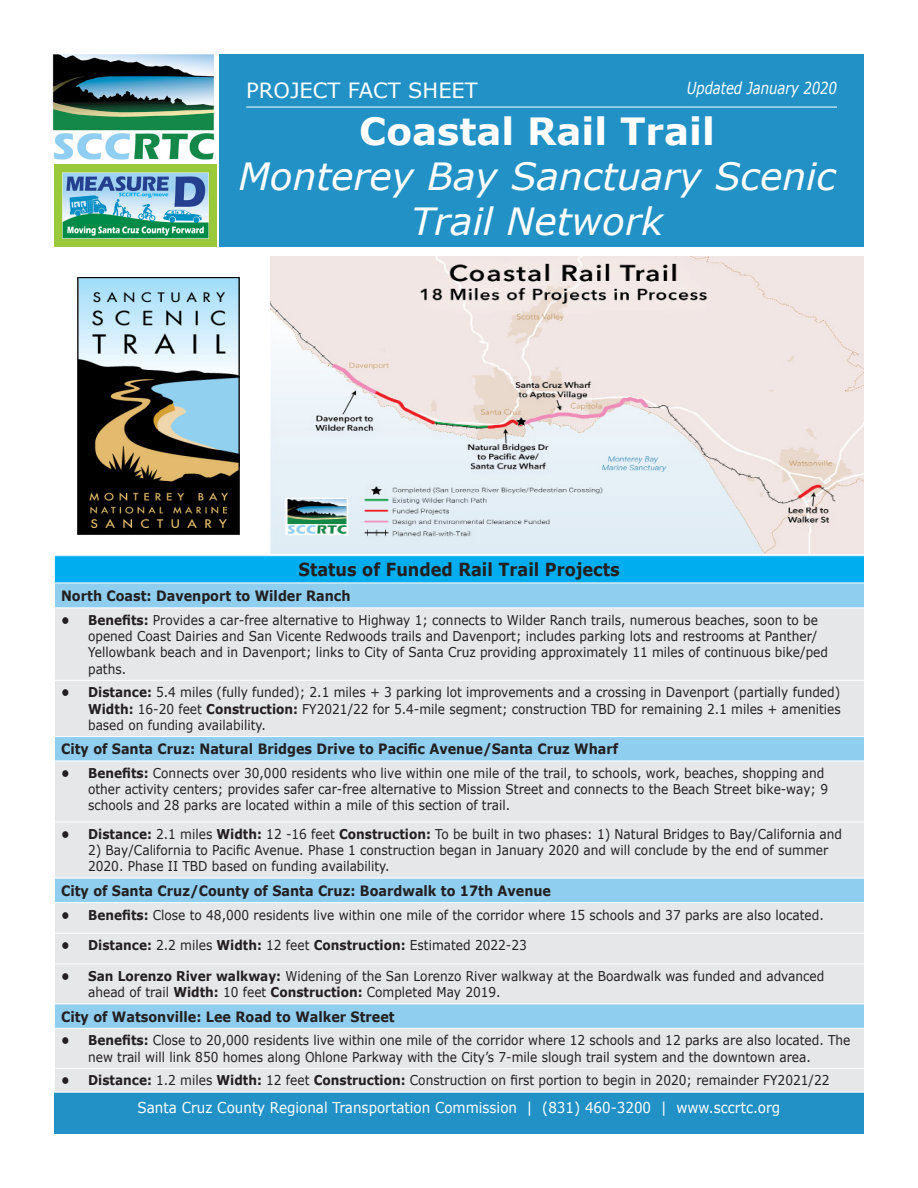
<style>
.page{position:relative;width:918px;height:1188px;background:#fff}
.page>*{position:absolute;margin:0;border:0;box-sizing:border-box;transform-origin:0 0}
.t1{font:italic 37.5px/45px "Verdana";color:#fff;text-align:center}
.t2{font:700 37.5px "Verdana";color:#fff}
.t3{font:21px "Verdana";color:#fff}
.Table_Text{font:700 18px "Verdana";color:#231f20;scale:.9 1}
.t4{font:italic 16.5px "Verdana";color:#fff;scale:.8 1}
.t5{font:15px "Verdana";color:#fff;scale:.9 1}
.Table_Text-2{font:700 14.25px "Verdana";color:#231f20;scale:.9 1}
.t6{font:13.5px/16.2px "Verdana";color:#231f20;scale:.9 1}
.s1{font-weight:700}
</style>
<div class="page">
<div style="left:219px;top:55px;width:645px;height:192px;background:#2292c6"></div>
<hr style="left:246px;top:107px;width:591px;height:1px;background:#fff">
<div style="left:54px;top:1080px;width:810px;height:54px;background:#2292c6"></div>
<img style="left:52px;top:54px;width:163px;height:106px">
<img style="left:54px;top:165px;width:162px;height:82px">
<div style="left:54px;top:556px;width:810px;height:27px;background:#00aeef"></div>
<div style="left:55px;top:584px;width:809px;height:24px;background:#8fceee"></div>
<svg style="left:55px;top:609px;width:809px;height:483px;background:#d9e3e9"></svg>
<svg style="left:54px;top:1080px;width:1px;height:12px"></svg>
<hr style="left:54px;top:680px;width:810px;height:1px;background:#fff">
<hr style="left:54px;top:736px;width:810px;height:1px;background:#fff">
<hr style="left:54px;top:761px;width:810px;height:1px;background:#fff">
<hr style="left:54px;top:822px;width:810px;height:1px;background:#fff">
<hr style="left:54px;top:878px;width:810px;height:1px;background:#fff">
<hr style="left:54px;top:902px;width:810px;height:1px;background:#fff">
<hr style="left:54px;top:933px;width:810px;height:1px;background:#fff">
<hr style="left:54px;top:964px;width:810px;height:1px;background:#fff">
<hr style="left:54px;top:1004px;width:810px;height:1px;background:#fff">
<hr style="left:54px;top:1028px;width:810px;height:1px;background:#fff">
<hr style="left:54px;top:1068px;width:810px;height:1px;background:#fff">
<hr style="left:54px;top:1092px;width:810px;height:1px;background:#fff">
<svg style="left:54px;top:556px;width:1px;height:52px"></svg>
<hr style="left:54px;top:583px;width:810px;height:1px;background:#fff">
<img style="left:270px;top:256px;width:594px;height:298px">
<img style="left:78px;top:278px;width:162px;height:256px">
<h2 class="t3" style="left:246px;top:76px;width:233px">PROJECT FACT SHEET</h2>
<p class="t4" style="left:687px;top:77px;width:189px">Updated January 2020</p>
<h1 class="t2" style="left:359px;top:105px;width:357px">Coastal Rail Trail</h1>
<h1 class="t1" style="left:238px;top:153px;width:599px">Monterey Bay Sanctuary Scenic<br>Trail Network</h1>
<p class="Table_Text" style="left:299px;top:557px;width:359px">Status of Funded Rail Trail Projects</p>
<p class="Table_Text-2" style="left:61px;top:585px;width:323px">North Coast: Davenport to Wilder Ranch</p>
<p class="t6" style="left:88px;top:612px;width:824px;text-indent:-27px"><span class="s1">• Benefits:</span> Provides a car-free alternative to Highway 1; connects to Wilder Ranch trails, numerous beaches, soon to be opened Coast Dairies and San Vicente Redwoods trails and Davenport; includes parking lots and restrooms at Panther/ Yellowbank beach and in Davenport; links to City of Santa Cruz providing approximately 11 miles of continuous bike/ped paths.</p>
<p class="t6" style="left:88px;top:684px;width:838px;text-align:justify;text-indent:-27px"><span class="s1">• Distance:</span> 5.4 miles (fully funded); 2.1 miles + 3 parking lot improvements and a crossing in Davenport (partially funded)<br><span class="s1">Width:</span> 16-20 feet <span class="s1">Construction:</span> FY2021/22 for 5.4-mile segment; construction TBD for remaining 2.1 miles + amenities based on funding availability.</p>
<p class="Table_Text-2" style="left:61px;top:739px;width:621px">City of Santa Cruz: Natural Bridges Drive to Pacific Avenue/Santa Cruz Wharf</p>
<p class="t6" style="left:88px;top:765px;width:824px;text-indent:-27px"><span class="s1">• Benefits:</span> Connects over 30,000 residents who live within one mile of the trail, to schools, work, beaches, shopping and other activity centers; provides safer car-free alternative to Mission Street and connects to the Beach Street bike-way; 9 schools and 28 parks are located within a mile of this section of trail.</p>
<p class="t6" style="left:61px;top:826px;width:869px"><span class="s1">• Distance:</span> 2.1 miles <span class="s1">Width:</span> 12 -16 feet <span class="s1">Construction:</span> To be built in two phases: 1) Natural Bridges to Bay/California and</p>
<p class="t6" style="left:88px;top:842px;width:824px">2) Bay/California to Pacific Avenue. Phase 1 construction began in January 2020 and will conclude by the end of summer<br>2020. Phase II TBD based on funding availability.</p>
<p class="Table_Text-2" style="left:61px;top:881px;width:546px">City of Santa Cruz/County of Santa Cruz: Boardwalk to 17th Avenue</p>
<p class="t6" style="left:61px;top:906px;width:849px"><span class="s1">• Benefits:</span> Close to 48,000 residents live within one mile of the corridor where 15 schools and 37 parks are also located.</p>
<p class="t6" style="left:61px;top:937px;width:519px"><span class="s1">• Distance:</span> 2.2 miles <span class="s1">Width:</span> 12 feet <span class="s1">Construction:</span> Estimated 2022-23</p>
<p class="t6" style="left:88px;top:968px;width:820px;text-indent:-27px"><span class="s1">• San Lorenzo River walkway:</span> Widening of the San Lorenzo River walkway at the Boardwalk was funded and advanced ahead of trail <span class="s1">Width:</span> 10 feet <span class="s1">Construction:</span> Completed May 2019.</p>
<p class="Table_Text-2" style="left:61px;top:1006px;width:372px">City of Watsonville: Lee Road to Walker Street</p>
<p class="t6" style="left:88px;top:1032px;width:849px;text-indent:-27px"><span class="s1">• Benefits:</span> Close to 20,000 residents live within one mile of the corridor where 12 schools and 12 parks are also located. The new trail will link 850 homes along Ohlone Parkway with the City’s 7-mile slough trail system and the downtown area.</p>
<p class="t6" style="left:61px;top:1072px;width:855px"><span class="s1">• Distance:</span> 1.2 miles <span class="s1">Width:</span> 12 feet <span class="s1">Construction:</span> Construction on first portion to begin in 2020; remainder FY2021/22</p>
<p class="t5" style="left:138px;top:1097px;width:716px">Santa Cruz County Regional Transportation Commission | (831) 460-3200 | www.sccrtc.org</p>
</div>
